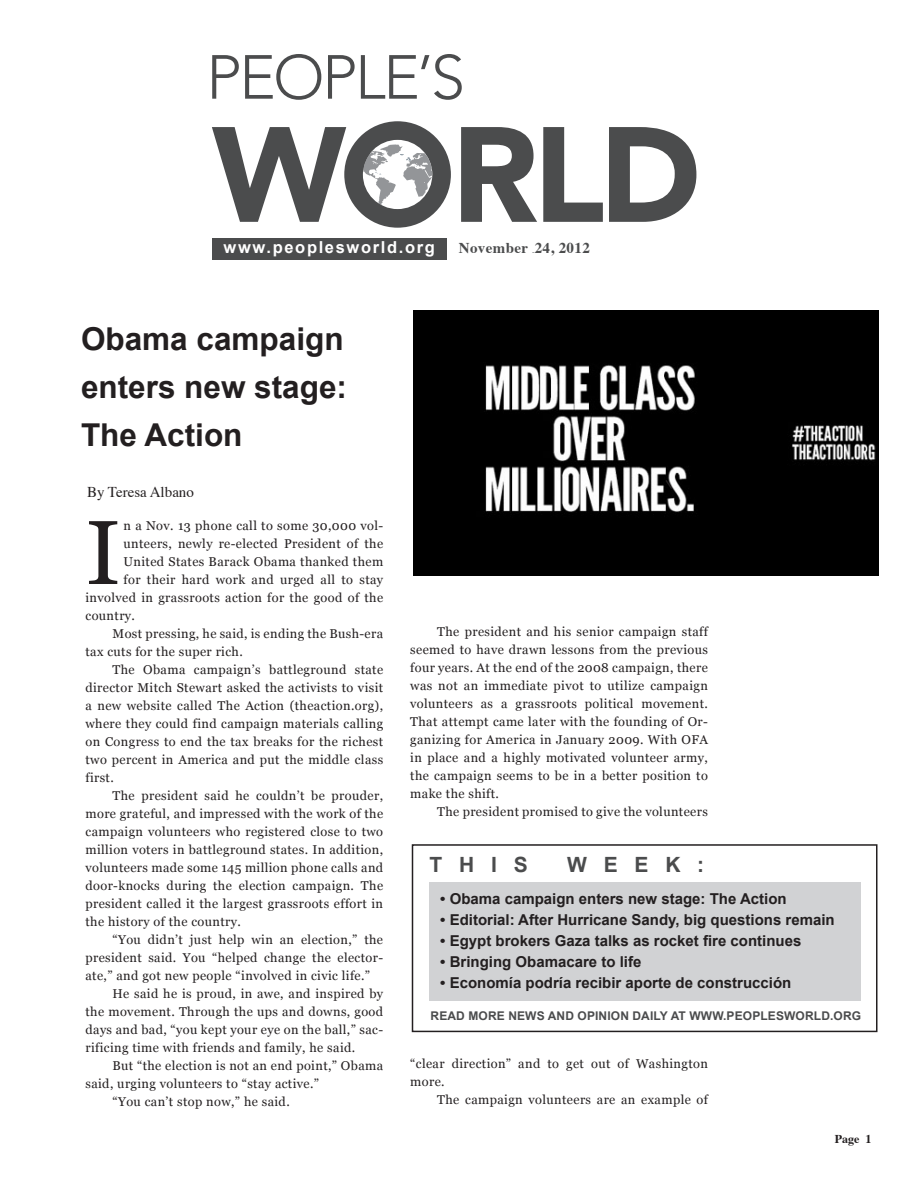
<style>
.page{position:relative;width:918px;height:1188px;background:#fff}
.page>*{position:absolute;margin:0;border:0;box-sizing:border-box;transform-origin:0 0}
.caps_paragraph{font:90.75px "Georgia";color:#231f20}
.title_arial-medium{font:700 31.5px/48px "Arial";color:#231f20}
.title_arial-Tiny{font:700 21px "Arial";letter-spacing:.8em;color:#4b4c4d}
.t1{font:700 16.5px "Arial";letter-spacing:.1em;color:#fff}
.t2{font:700 15px "Arial";color:#231f20}
.by_line{font:700 15px "Times";letter-spacing:.025em;color:#4b4c4d}
.by_line-2{font:15px "Times";color:#231f20}
.body-text{font:12.75px/18px "Georgia";letter-spacing:.03em;color:#231f20;text-align:justify}
.caps_paragraph-2{font:12.75px "Georgia";letter-spacing:.03em;color:#231f20}
.title_arial-Tiny-2{font:700 12px "Arial";letter-spacing:.01em;color:#4b4c4d}
.by_line-3{font:700 12px "Times";color:#231f20}
.by_line-4{font:700 1.5px "Times";color:#4b4c4d}
</style>
<div class="page">
<div style="left:212px;top:238px;width:235px;height:21px;background:#4b4c4d"></div>
<svg style="left:212px;top:55px;width:27px;height:44px"></svg>
<svg style="left:245px;top:54px;width:76px;height:46px"></svg>
<svg style="left:328px;top:55px;width:27px;height:44px"></svg>
<svg style="left:361px;top:54px;width:101px;height:46px"></svg>
<svg style="left:461px;top:127px;width:76px;height:95px"></svg>
<svg style="left:543px;top:127px;width:60px;height:95px"></svg>
<svg style="left:609px;top:127px;width:87px;height:95px"></svg>
<svg style="left:212px;top:121px;width:239px;height:107px"></svg>
<div style="left:429px;top:882px;width:432px;height:119px;background:#d1d2d4"></div>
<div style="left:412px;top:844px;width:466px;height:188px;border:2px solid #231f20"></div>
<img style="left:414px;top:311px;width:464px;height:265px">
<svg style="left:664px;top:478px;width:10px;height:13px"></svg>
<p class="t1" style="left:224px;top:237px;width:213px">www.peoplesworld.org</p>
<p class="by_line" style="left:459px;top:234px;width:132px">November 24, 2012</p>
<p class="by_line-4" style="left:532px;top:251px;width:4px">981</p>
<p class="title_arial-medium" style="left:81px;top:316px;width:264px">Obama campaign</p>
<p class="title_arial-medium" style="left:81px;top:364px;width:268px">enters new stage:<br>The Action</p>
<p class="by_line-2" style="left:87px;top:478px;width:108px">By Teresa Albano</p>
<p class="caps_paragraph" style="left:86px;top:498px;width:37px">I</p>
<p class="caps_paragraph-2" style="left:124px;top:518px;width:261px">n a Nov. 13 phone call to some 30,000 vol-</p>
<p class="caps_paragraph-2" style="left:124px;top:536px;width:261px">unteers, newly re-elected President of the</p>
<p class="caps_paragraph-2" style="left:124px;top:554px;width:261px">United States Barack Obama thanked them</p>
<p class="caps_paragraph-2" style="left:124px;top:572px;width:261px">for their hard work and urged all to stay</p>
<p class="caps_paragraph-2" style="left:86px;top:590px;width:299px">involved in grassroots action for the good of the</p>
<p class="caps_paragraph-2" style="left:86px;top:608px;width:51px">country.</p>
<p class="body-text" style="left:86px;top:625px;width:299px;text-indent:27px">Most pressing, he said, is ending the Bush-era tax cuts for the super rich.</p>
<p class="body-text" style="left:86px;top:661px;width:299px;text-indent:27px">The Obama campaign’s battleground state director Mitch Stewart asked the activists to visit a new website called The Action (theaction.org), where they could find campaign materials calling on Congress to end the tax breaks for the richest two percent in America and put the middle class first.</p>
<p class="body-text" style="left:86px;top:787px;width:299px;text-indent:27px">The president said he couldn’t be prouder, more grateful, and impressed with the work of the campaign volunteers who registered close to two million voters in battleground states. In addition, volunteers made some 145 million phone calls and door-knocks during the election campaign. The president called it the largest grassroots effort in the history of the country.</p>
<p class="body-text" style="left:86px;top:931px;width:299px;text-indent:27px">“You didn’t just help win an election,” the president said. You “helped change the elector&shy;ate,” and got new people “involved in civic life.”</p>
<p class="body-text" style="left:86px;top:985px;width:299px;text-indent:27px">He said he is proud, in awe, and inspired by the movement. Through the ups and downs, good days and bad, “you kept your eye on the ball,” sac&shy;rificing time with friends and family, he said.</p>
<p class="body-text" style="left:86px;top:1057px;width:299px;text-indent:27px">But “the election is not an end point,” Obama said, urging volunteers to “stay active.”</p>
<p class="body-text" style="left:112px;top:1093px;width:179px">“You can’t stop now,” he said.</p>
<p class="body-text" style="left:410px;top:623px;width:299px;text-indent:27px">The president and his senior campaign staff seemed to have drawn lessons from the previous four years. At the end of the 2008 campaign, there was not an immediate pivot to utilize campaign volunteers as a grassroots political movement.<br>That attempt came later with the founding of Or&shy;ganizing for America in January 2009. With OFA in place and a highly motivated volunteer army, the campaign seems to be in a better position to make the shift.</p>
<p class="body-text" style="left:437px;top:803px;width:272px">The president promised to give the volunteers</p>
<p class="title_arial-Tiny" style="left:429px;top:850px;width:100px">t his</p>
<p class="title_arial-Tiny" style="left:567px;top:850px;width:139px">week:</p>
<p class="t2" style="left:440px;top:889px;width:348px">• Obama campaign enters new stage: The Action</p>
<p class="t2" style="left:440px;top:910px;width:396px">• Editorial: After Hurricane Sandy, big questions remain</p>
<p class="t2" style="left:440px;top:931px;width:363px">• Egypt brokers Gaza talks as rocket fire continues</p>
<p class="t2" style="left:440px;top:952px;width:203px">• Bringing Obamacare to life</p>
<p class="t2" style="left:440px;top:973px;width:353px">• Economía podría recibir aporte de construcción</p>
<p class="title_arial-Tiny-2" style="left:431px;top:1007px;width:430px">read more news and opinion daily at www.peoplesworld.org</p>
<p class="body-text" style="left:410px;top:1055px;width:299px">“clear direction” and to get out of Washington more.</p>
<p class="body-text" style="left:437px;top:1091px;width:272px">The campaign volunteers are an example of</p>
<p class="by_line-3" style="left:835px;top:1127px;width:38px">Page 1</p>
</div>
